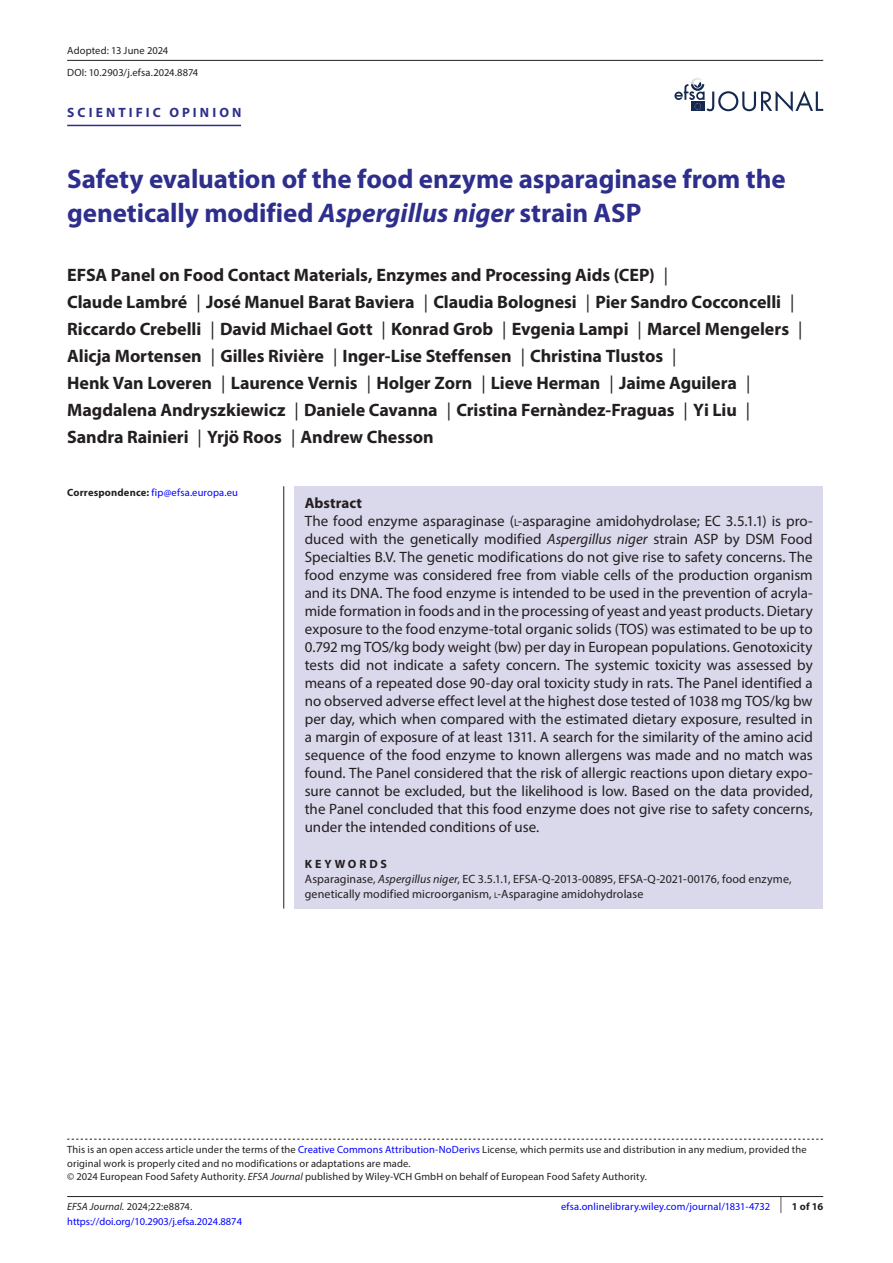
<style>
.page{position:relative;width:893px;height:1263px;background:#fff}
.page>*{position:absolute;margin:0;border:0;box-sizing:border-box;transform-origin:0 0}
.t1{font:700 27px/34.5px "Myriad Pro";letter-spacing:-.005em;color:#2e2e8d}
.t2{font:700 18px/27px "Myriad Pro";letter-spacing:-.005em;color:#231f20}
.t3{font:15px/18px "Myriad Pro";color:#231f20}
.t4{font:700 13.5px "Myriad Pro";letter-spacing:.23em;color:#2e2e8d}
.t5{font:12px/15px "Myriad Pro";letter-spacing:.005em;color:#231f20}
.t6{font:10.5px/13.5px "Myriad Pro";letter-spacing:.01em;color:#231f20}
.t7{font:10.5px "Myriad Pro";letter-spacing:.01em;color:#00f}
.t8{font:700 10.5px "Myriad Pro";color:#231f20}
.s1{font-style:italic}
.s2{font-weight:400}
.s3{font-weight:700;color:#231f20}
.s4{font-weight:700}
.s5{font-size:10.5px}
.s6{font-size:8.4px}
.s7{color:#00f}
</style>
<div class="page">
<hr style="left:67px;top:1196px;width:756px;height:1px;background:#231f20">
<svg style="left:674px;top:78px;width:149px;height:34px"></svg>
<hr style="left:67px;top:125px;width:174px;height:1px;background:#2e2e8d">
<hr style="left:67px;top:60px;width:756px;height:1px;background:#231f20">
<svg style="left:67px;top:1139px;width:756px;height:1px"></svg>
<div style="left:294px;top:486px;width:529px;height:422px;background:#dad8eb"></div>
<hr style="left:283px;top:486px;width:1px;height:422px;background:#231f20">
<p class="t6" style="left:67px;top:39px;width:133px;line-height:22px">Adopted: 13 June 2024<br>DOI: 10.2903/j.efsa.2024.8874</p>
<p class="t4" style="left:67px;top:104px;width:176px">SCIENTIFIC OPINION</p>
<h1 class="t1" style="left:67px;top:160px;width:720px">Safety evaluation of the food enzyme asparaginase from the genetically modified <span class="s1">Aspergillus niger</span> strain ASP</h1>
<p class="t2" style="left:67px;top:261px;width:737px">EFSA Panel on Food Contact Materials, Enzymes and Processing Aids (CEP) <span class="s2">|<br></span>Claude Lambré <span class="s2">|</span> José Manuel Barat Baviera <span class="s2">|</span> Claudia Bolognesi <span class="s2">|</span> Pier Sandro Cocconcelli <span class="s2">| </span>Riccardo Crebelli <span class="s2">|</span> David Michael Gott <span class="s2">|</span> Konrad Grob <span class="s2">|</span> Evgenia Lampi <span class="s2">|</span> Marcel Mengelers <span class="s2">| </span>Alicja Mortensen <span class="s2">|</span> Gilles Rivière <span class="s2">|</span> Inger-Lise Steffensen <span class="s2">|</span> Christina Tlustos <span class="s2">|<br></span>Henk Van Loveren <span class="s2">|</span> Laurence Vernis <span class="s2">|</span> Holger Zorn <span class="s2">|</span> Lieve Herman <span class="s2">|</span> Jaime Aguilera <span class="s2">| </span>Magdalena Andryszkiewicz <span class="s2">|</span> Daniele Cavanna <span class="s2">|</span> Cristina Fernàndez-Fraguas <span class="s2">|</span> Yi Liu <span class="s2">| </span>Sandra Rainieri <span class="s2">|</span> Yrjö Roos <span class="s2">|</span> Andrew Chesson</p>
<p class="t7" style="left:67px;top:486px;width:172px"><span class="s3">Correspondence:</span> fip@efsa.europa.eu</p>
<p class="t3" style="left:305px;top:494px;width:510px"><span class="s4">Abstract<br></span>The food enzyme asparaginase (<span class="s5">l</span>-asparagine amidohydrolase; EC 3.5.1.1) is pro&shy;duced with the genetically modified <span class="s1">Aspergillus niger</span> strain ASP by DSM Food Specialties B.V. The genetic modifications do not give rise to safety concerns. The food enzyme was considered free from viable cells of the production organism and its DNA. The food enzyme is intended to be used in the prevention of acryla&shy;mide formation in foods and in the processing of yeast and yeast products. Dietary exposure to the food enzyme-total organic solids (TOS) was estimated to be up to 0.792 mg TOS/kg body weight (bw) per day in European populations. Genotoxicity tests did not indicate a safety concern. The systemic toxicity was assessed by means of a repeated dose 90-day oral toxicity study in rats. The Panel identified a no observed adverse effect level at the highest dose tested of 1038 mg TOS/kg bw per day, which when compared with the estimated dietary exposure, resulted in a margin of exposure of at least 1311. A search for the similarity of the amino acid sequence of the food enzyme to known allergens was made and no match was found. The Panel considered that the risk of allergic reactions upon dietary expo&shy;sure cannot be excluded, but the likelihood is low. Based on the data provided, the Panel concluded that this food enzyme does not give rise to safety concerns, under the intended conditions of use.</p>
<p class="t5" style="left:305px;top:856px;width:488px"><span class="s4">KEYWORDS<br></span>Asparaginase, <span class="s1">Aspergillus niger</span>, EC 3.5.1.1, EFSA-Q-2013-00895, EFSA-Q-2021-00176, food enzyme, genetically modified microorganism, <span class="s6">l</span>-Asparagine amidohydrolase</p>
<p class="t6" style="left:67px;top:1142px;width:741px">This is an open access article under the terms of the <span class="s7">Creative Commons Attribution-NoDerivs</span> License, which permits use and distribution in any medium, provided the original work is properly cited and no modifications or adaptations are made.<br>© 2024 European Food Safety Authority. <span class="s1">EFSA Journal</span> published by Wiley-VCH GmbH on behalf of European Food Safety Authority.</p>
<p class="t6" style="left:67px;top:1200px;width:127px"><span class="s1">EFSA Journal.</span> 2024;22:e8874.</p>
<p class="t8" style="left:780px;top:1200px;width:45px"><sup>|</sup> 1 of 16</p>
<p class="t7" style="left:67px;top:1215px;width:176px">https://doi.org/10.2903/j.efsa.2024.8874</p>
<p class="t7" style="left:561px;top:1200px;width:211px">efsa.onlinelibrary.wiley.com/journal/1831-4732</p>
</div>
